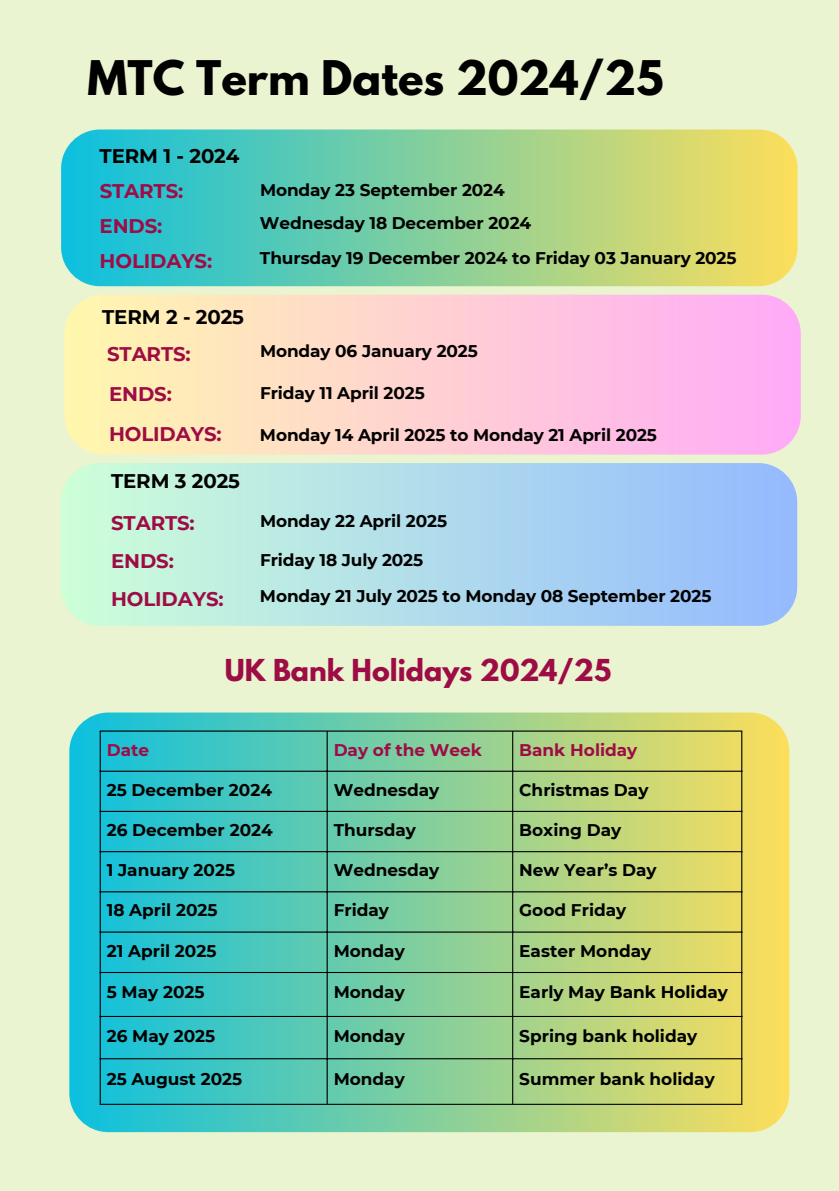
<style>
.page{position:relative;width:839px;height:1191px;background:#fff}
.page>*{position:absolute;margin:0;border:0;box-sizing:border-box;transform-origin:0 0}
.t1{font:700 42.2px "League Spartan";color:#000}
.t2{font:700 26.8px "League Spartan";color:#9e0c46}
.t3{font:700 19.8px "Montserrat";letter-spacing:-.005em;color:#9e0c46}
.t4{font:700 19.8px "Montserrat";letter-spacing:-.005em;color:#000}
.t5{font:700 17px "Montserrat";color:#000}
.t6{font:700 17px "Montserrat";color:#9e0c46}
</style>
<div class="page">
<div style="left:0;top:0;width:838px;height:1191px;background:#ebf4d0"></div>
<div style="left:61px;top:130px;width:736px;height:156px;background:linear-gradient(to right,#0cc0df,#fdde5a);border-radius:39px"></div>
<div style="left:61px;top:463px;width:736px;height:163px;background:linear-gradient(to right,#cdffd8,#94baff);border-radius:39px"></div>
<div style="left:64px;top:295px;width:736px;height:160px;background:linear-gradient(to right,#fff7ad,#ffaaf8);border-radius:39px"></div>
<div style="left:69px;top:713px;width:720px;height:419px;background:linear-gradient(to right,#0bbddd,#fbdd5a);border-radius:39px"></div>
<hr style="left:100px;top:732px;width:1px;height:372px;background:#000">
<hr style="left:326px;top:732px;width:1px;height:372px;background:#000">
<hr style="left:512px;top:732px;width:1px;height:372px;background:#000">
<hr style="left:741px;top:732px;width:1px;height:372px;background:#000">
<hr style="left:100px;top:731px;width:642px;height:1px;background:#000">
<hr style="left:100px;top:771px;width:642px;height:1px;background:#000">
<hr style="left:100px;top:811px;width:642px;height:1px;background:#000">
<hr style="left:100px;top:851px;width:642px;height:1px;background:#000">
<hr style="left:100px;top:891px;width:642px;height:1px;background:#000">
<hr style="left:100px;top:932px;width:642px;height:1px;background:#000">
<hr style="left:100px;top:972px;width:642px;height:1px;background:#000">
<hr style="left:100px;top:1016px;width:642px;height:1px;background:#000">
<hr style="left:100px;top:1058px;width:642px;height:1px;background:#000">
<hr style="left:100px;top:1104px;width:642px;height:1px;background:#000">
<p class="t1" style="left:88px;top:57px;width:577px">MTC Term Dates 2024/25</p>
<p class="t4" style="left:100px;top:144px;width:141px">TERM 1 - 2024</p>
<p class="t3" style="left:100px;top:179px;width:85px">STARTS:</p>
<p class="t3" style="left:100px;top:214px;width:64px">ENDS:</p>
<p class="t5" style="left:260px;top:180px;width:246px">Monday 23 September 2024</p>
<p class="t5" style="left:260px;top:213px;width:273px">Wednesday 18 December 2024</p>
<p class="t3" style="left:100px;top:249px;width:114px">HOLIDAYS:</p>
<p class="t5" style="left:260px;top:248px;width:478px">Thursday 19 December 2024 to Friday 03 January 2025</p>
<p class="t4" style="left:102px;top:305px;width:143px">TERM 2 - 2025</p>
<p class="t3" style="left:107px;top:342px;width:85px">STARTS:</p>
<p class="t3" style="left:109px;top:382px;width:64px">ENDS:</p>
<p class="t3" style="left:109px;top:422px;width:114px">HOLIDAYS:</p>
<p class="t4" style="left:111px;top:469px;width:130px">TERM 3 2025</p>
<p class="t5" style="left:260px;top:341px;width:219px">Monday 06 January 2025</p>
<p class="t5" style="left:260px;top:383px;width:166px">Friday 11 April 2025</p>
<p class="t5" style="left:260px;top:425px;width:398px">Monday 14 April 2025 to Monday 21 April 2025</p>
<p class="t3" style="left:111px;top:511px;width:85px">STARTS:</p>
<p class="t5" style="left:260px;top:510px;width:188px">Monday 22 April 2025</p>
<p class="t3" style="left:111px;top:549px;width:64px">ENDS:</p>
<p class="t3" style="left:111px;top:587px;width:114px">HOLIDAYS:</p>
<p class="t5" style="left:260px;top:549px;width:165px">Friday 18 July 2025</p>
<p class="t5" style="left:260px;top:586px;width:453px">Monday 21 July 2025 to Monday 08 September 2025</p>
<p class="t2" style="left:225px;top:657px;width:388px">UK Bank Holidays 2024/25</p>
<h1 class="t6" style="left:107px;top:739px;width:44px">Date</h1>
<h3 class="t6" style="left:333px;top:739px;width:150px">Day of the Week</h3>
<h3 class="t6" style="left:519px;top:739px;width:120px">Bank Holiday</h3>
<p class="t5" style="left:107px;top:779px;width:167px">25 December 2024</p>
<h3 class="t5" style="left:333px;top:779px;width:107px">Wednesday</h3>
<p class="t5" style="left:519px;top:779px;width:131px">Christmas Day</p>
<h3 class="t5" style="left:107px;top:819px;width:167px">26 December 2024</h3>
<p class="t5" style="left:333px;top:819px;width:84px">Thursday</p>
<h3 class="t5" style="left:519px;top:819px;width:103px">Boxing Day</h3>
<h3 class="t5" style="left:107px;top:860px;width:130px">1 January 2025</h3>
<p class="t5" style="left:333px;top:860px;width:107px">Wednesday</p>
<h3 class="t5" style="left:519px;top:860px;width:139px">New Year’s Day</h3>
<p class="t5" style="left:107px;top:900px;width:112px">18 April 2025</p>
<h3 class="t5" style="left:333px;top:900px;width:57px">Friday</h3>
<p class="t5" style="left:519px;top:900px;width:109px">Good Friday</p>
<h3 class="t5" style="left:107px;top:940px;width:111px">21 April 2025</h3>
<h3 class="t5" style="left:333px;top:940px;width:73px">Monday</h3>
<p class="t5" style="left:519px;top:940px;width:133px">Easter Monday</p>
<h3 class="t5" style="left:107px;top:982px;width:99px">5 May 2025</h3>
<p class="t5" style="left:333px;top:982px;width:73px">Monday</p>
<h3 class="t5" style="left:519px;top:982px;width:210px">Early May Bank Holiday</h3>
<p class="t5" style="left:107px;top:1026px;width:110px">26 May 2025</p>
<h2 class="t5" style="left:333px;top:1026px;width:73px">Monday</h2>
<p class="t5" style="left:519px;top:1026px;width:179px">Spring bank holiday</p>
<p class="t5" style="left:107px;top:1069px;width:137px">25 August 2025</p>
<p class="t5" style="left:333px;top:1069px;width:73px">Monday</p>
<p class="t5" style="left:519px;top:1069px;width:197px">Summer bank holiday</p>
</div>
